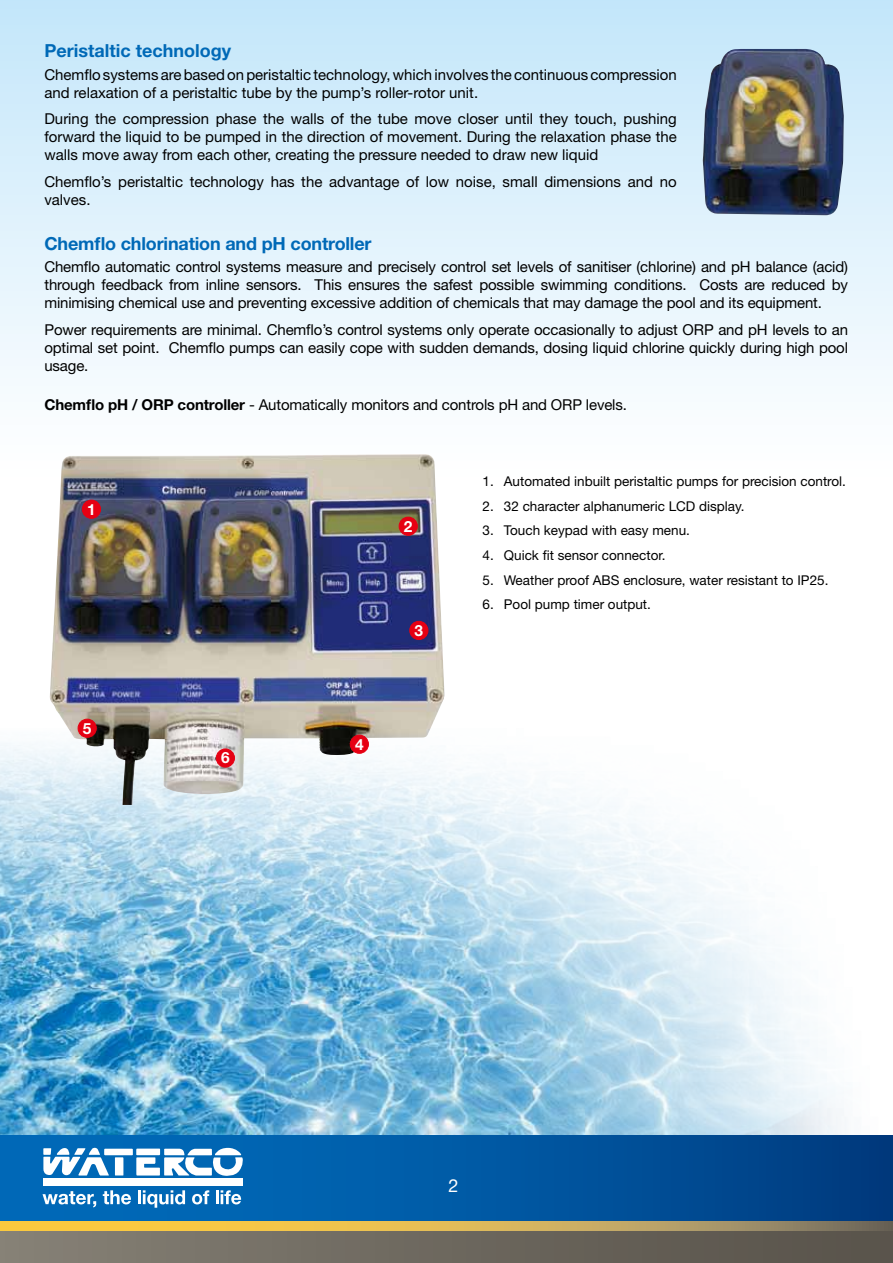
<style>
.page{position:relative;width:893px;height:1263px;background:#fff}
.page>*{position:absolute;margin:0;border:0;box-sizing:border-box;transform-origin:0 0}
.t1{font:700 18px "Helvetica Neue LT Std";letter-spacing:-.01em;color:#0069b7}
.t2{font:18px "Helvetica Neue";color:#fff}
.t3{font:700 15.45px "Helvetica Neue";color:#fff}
.t4{font:15px/18px "Helvetica Neue LT Std";color:#000;text-align:justify}
.t5{font:13.5px "Helvetica Neue LT Std";color:#000}
.s1{font-weight:700}
</style>
<div class="page">
<svg style="left:0;top:0;width:893px;height:386px;background:#dcf0fb"></svg>
<img style="left:0;top:743px;width:893px;height:393px">
<div style="left:0;top:1136px;width:893px;height:127px;background:linear-gradient(to right,#0171c1,#003f83)"></div>
<div style="left:0;top:1225px;width:893px;height:38px;background:linear-gradient(to right,#858075,#565149)"></div>
<svg style="left:0;top:1221px;width:893px;height:9px;background:#d2af54"></svg>
<svg style="left:43px;top:1147px;width:200px;height:30px"></svg>
<div style="left:43px;top:1178px;width:200px;height:7px;background:#fff"></div>
<svg style="left:43px;top:1191px;width:53px;height:16px"></svg>
<svg style="left:103px;top:1190px;width:28px;height:14px"></svg>
<hr style="left:138px;top:1190px;width:3px;height:14px;background:#fff">
<svg style="left:143px;top:1190px;width:42px;height:18px"></svg>
<svg style="left:192px;top:1190px;width:17px;height:14px"></svg>
<svg style="left:216px;top:1190px;width:25px;height:14px"></svg>
<img style="left:702px;top:49px;width:142px;height:166px">
<img style="left:50px;top:454px;width:395px;height:351px">
<div style="left:82px;top:500px;width:19px;height:18px;background:#e60013;border-radius:50%"></div>
<div style="left:82px;top:500px;width:19px;height:19px;border:1px solid #e60013;border-radius:50%"></div>
<div style="left:399px;top:517px;width:18px;height:18px;background:#e60013;border-radius:50%"></div>
<div style="left:399px;top:517px;width:19px;height:19px;border:1px solid #e60013;border-radius:50%"></div>
<div style="left:410px;top:621px;width:18px;height:18px;background:#e60013;border-radius:50%"></div>
<div style="left:409px;top:621px;width:19px;height:19px;border:1px solid #e60013;border-radius:50%"></div>
<div style="left:350px;top:735px;width:18px;height:18px;background:#e60013;border-radius:50%"></div>
<div style="left:350px;top:735px;width:19px;height:19px;border:1px solid #e60013;border-radius:50%"></div>
<div style="left:78px;top:719px;width:18px;height:18px;background:#e60013;border-radius:50%"></div>
<div style="left:78px;top:719px;width:19px;height:19px;border:1px solid #e60013;border-radius:50%"></div>
<div style="left:216px;top:749px;width:18px;height:18px;background:#e60013;border-radius:50%"></div>
<div style="left:216px;top:748px;width:19px;height:20px;border:1px solid #e60013;border-radius:50%"></div>
<p class="t1" style="left:44px;top:40px;width:188px">Peristaltic technology</p>
<p class="t4" style="left:44px;top:65px;width:634px">Chemflo systems are based on peristaltic technology, which involves the continuous compression and relaxation of a peristaltic tube by the pump’s roller-rotor unit.</p>
<p class="t4" style="left:44px;top:110px;width:634px">During the compression phase the walls of the tube move closer until they touch, pushing forward the liquid to be pumped in the direction of movement. During the relaxation phase the walls move away from each other, creating the pressure needed to draw new liquid</p>
<p class="t4" style="left:44px;top:172px;width:634px">Chemflo’s peristaltic technology has the advantage of low noise, small dimensions and no valves.</p>
<p class="t1" style="left:44px;top:233px;width:329px">Chemflo chlorination and pH controller</p>
<p class="t4" style="left:44px;top:258px;width:805px">Chemflo automatic control systems measure and precisely control set levels of sanitiser (chlorine) and pH balance (acid) through feedback from inline sensors. This ensures the safest possible swimming conditions. Costs are reduced by minimising chemical use and preventing excessive addition of chemicals that may damage the pool and its equipment.</p>
<p class="t4" style="left:44px;top:320px;width:805px">Power requirements are minimal. Chemflo’s control systems only operate occasionally to adjust ORP and pH levels to an optimal set point. Chemflo pumps can easily cope with sudden demands, dosing liquid chlorine quickly during high pool usage.</p>
<p class="t4" style="left:44px;top:396px;width:584px"><span class="s1">Chemflo pH / ORP controller</span> - Automatically monitors and controls pH and ORP levels.</p>
<p class="t3" style="left:87px;top:500px;width:10px">1</p>
<p class="t3" style="left:83px;top:719px;width:10px">5</p>
<p class="t3" style="left:221px;top:748px;width:10px">6</p>
<p class="t3" style="left:404px;top:517px;width:10px">2</p>
<p class="t3" style="left:415px;top:621px;width:10px">3</p>
<p class="t3" style="left:355px;top:734px;width:10px">4</p>
<p class="t5" style="left:483px;top:473px;width:365px">1. Automated inbuilt peristaltic pumps for precision control.</p>
<p class="t5" style="left:483px;top:498px;width:264px">2. 32 character alphanumeric LCD display.</p>
<p class="t5" style="left:483px;top:522px;width:209px">3. Touch keypad with easy menu.</p>
<p class="t5" style="left:483px;top:547px;width:184px">4. Quick fit sensor connector.</p>
<p class="t5" style="left:483px;top:572px;width:347px">5. Weather proof ABS enclosure, water resistant to IP25.</p>
<p class="t5" style="left:483px;top:597px;width:170px">6. Pool pump timer output.</p>
<p class="t2" style="left:448px;top:1175px;width:12px">2</p>
</div>
